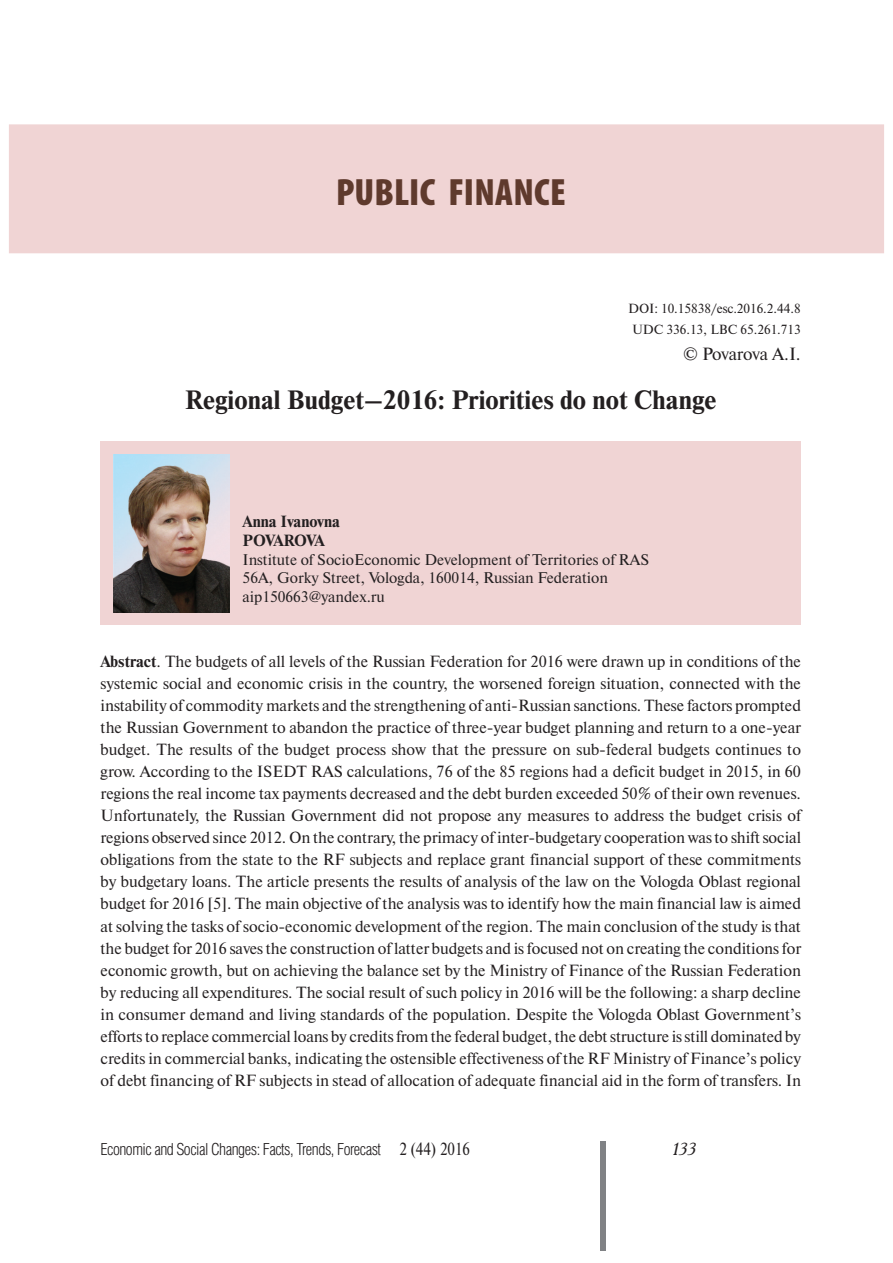
<style>
.page{position:relative;width:893px;height:1263px;background:#fff}
.page>*{position:absolute;margin:0;border:0;box-sizing:border-box;transform-origin:0 0}
.t1{font:900 condensed 38.25px "Myriad Pro";letter-spacing:.005em;color:#5f3a2d}
.t2{font:700 26.4px "Newton C";color:#231f20}
.t3{font:17.7px "Newton C";letter-spacing:-.025em;color:#231f20}
.t4{font:italic 17.7px "Academy";color:#231f20}
.t5{font:300 16.65px "Helios Cond";letter-spacing:-.03em;color:#231f20}
.t6{font:16.2px/22px "Newton C";color:#231f20;text-align:justify}
.t7{font:700 16.2px/19.4px "Newton C";color:#231f20}
.t8{font:15.45px/18.5px "Newton C";color:#231f20}
.t9{font:13.2px/20.9px "Newton C";color:#231f20}
.s1{font-family:"Minion Pro"}
.s2{font-weight:700}
.s3{font-family:"Newton C";font-weight:400;font-size:17.7px}
</style>
<div class="page">
<div style="left:600px;top:1141px;width:6px;height:109px;background:#808285"></div>
<div style="left:100px;top:442px;width:701px;height:183px;background:#f0d4d4"></div>
<div style="left:9px;top:124px;width:875px;height:129px;background:#f0d4d4"></div>
<img style="left:113px;top:454px;width:117px;height:158px">
<h1 class="t1" style="left:336px;top:178px;width:231px">PUBLIC FINANCE</h1>
<p class="t9" style="left:628px;top:299px;width:174px">DOI: 10.15838/esc<span class="s1">.</span>2016.2.44.8<br>UDC 336.13, LBC 65.261.713</p>
<p class="t3" style="left:683px;top:347px;width:119px">© Povarova A.I.</p>
<h2 class="t2" style="left:185px;top:390px;width:533px">Regional Budget–2016: Priorities do not Change</h2>
<p class="t7" style="left:243px;top:513px;width:99px">Anna Ivanovna<br>POVAROVA</p>
<p class="t8" style="left:243px;top:551px;width:408px">Institute of Socio Economic Development of Territories of RAS<br>56A, Gorky Street, Vologda, 160014, Russian Federation aip150663@yandex.ru</p>
<p class="t6" style="left:101px;top:652px;width:702px"><span class="s2">Abstract</span>. The budgets of all levels of the Russian Federation for 2016 were drawn up in conditions of the systemic social and economic crisis in the country, the worsened foreign situation, connected with the instability of commodity markets and the strengthening of anti-Russian sanctions. These factors prompted the Russian Government to abandon the practice of three-year budget planning and return to a one-year budget. The results of the budget process show that the pressure on sub-federal budgets continues to grow. According to the ISEDT RAS calculations, 76 of the 85 regions had a deficit budget in 2015, in 60 regions the real income tax payments decreased and the debt burden exceeded 50% of their own revenues.<br>Unfortunately, the Russian Government did not propose any measures to address the budget crisis of regions observed since 2012. On the contrary, the primacy of inter-budgetary cooperation was to shift social obligations from the state to the RF subjects and replace grant financial support of these commitments by budgetary loans. The article presents the results of analysis of the law on the Vologda Oblast regional budget for 2016 [5]. The main objective of the analysis was to identify how the main financial law is aimed at solving the tasks of socio-economic development of the region. The main conclusion of the study is that the budget for 2016 saves the construction of latter budgets and is focused not on creating the conditions for economic growth, but on achieving the balance set by the Ministry of Finance of the Russian Federation by reducing all expenditures. The social result of such policy in 2016 will be the following: a sharp decline in consumer demand and living standards of the population. Despite the Vologda Oblast Government’s efforts to replace commercial loans by credits from the federal budget, the debt structure is still dominated by credits in commercial banks, indicating the ostensible effectiveness of the RF Ministry of Finance’s policy of debt financing of RF subjects in stead of allocation of adequate financial aid in the form of transfers. In</p>
<p class="t5" style="left:101px;top:1143px;width:371px">Economic and Social Changes: Facts, Trends, Forecast <span class="s3">2 (44) 2016</span></p>
<p class="t4" style="left:672px;top:1141px;width:26px">133</p>
</div>
